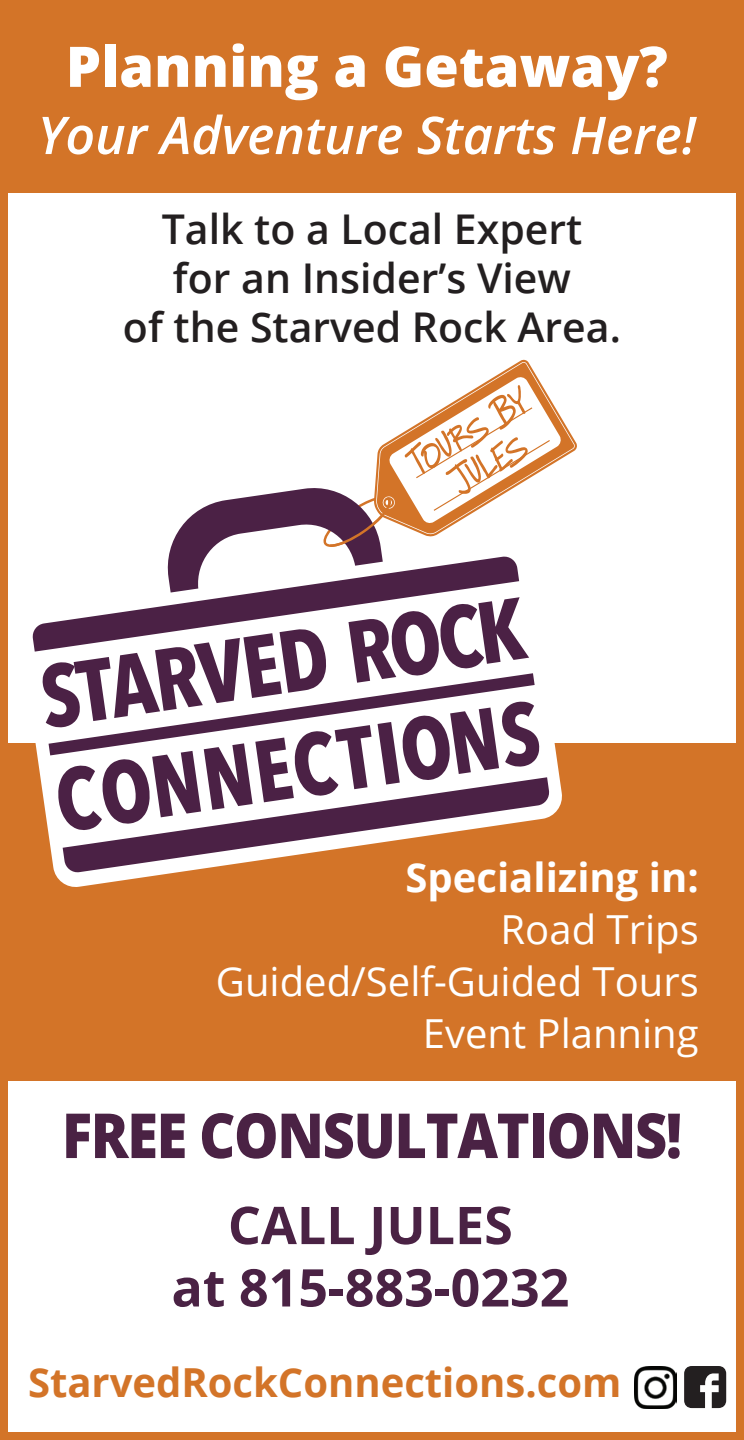
<style>
.page{position:relative;width:744px;height:1440px;background:#fff}
.page>*{position:absolute;margin:0;border:0;box-sizing:border-box;transform-origin:0 0}
.t1{font:800 62px "Open Sans";letter-spacing:-.025em;color:#4a2244;scale:.9 1}
.t2{font:800 56px "Open Sans";color:#fff}
.t3{font:italic 600 52px "Open Sans";color:#fff}
.t4{font:700 52px/62.4px "Open Sans";color:#4a2244;text-align:center}
.t5{font:600 40.8px/49.2px "Open Sans";color:#231f20;text-align:center}
.t6{font:40px/52px "Open Sans";color:#fff;text-align:right}
.t7{font:700 40px "Open Sans";color:#d37428}
.t8{font:700 40px "Open Sans";color:#fff}
</style>
<div class="page">
<div style="left:0;top:743px;width:744px;height:338px;background:#d37428"></div>
<svg style="left:35px;top:743px;width:137px;height:144px"></svg>
<svg style="left:63px;top:830px;width:403px;height:43px"></svg>
<svg style="left:32px;top:624px;width:10px;height:28px"></svg>
<svg style="left:42px;top:359px;width:535px;height:471px"></svg>
<div style="left:0;top:0;width:744px;height:1440px;border:8px solid #d37428"></div>
<svg style="left:684px;top:1366px;width:42px;height:42px"></svg>
<div style="left:0;top:0;width:744px;height:193px;background:#d37428"></div>
<img style="left:635px;top:1366px;width:42px;height:42px">
<h2 class="t2" style="left:66px;top:24px;width:604px">Planning a Getaway?</h2>
<p class="t3" style="left:38px;top:100px;width:660px">Your Adventure Starts Here!</p>
<p class="t5" style="left:123px;top:204px;width:499px">Talk to a Local Expert<br>for an Insider’s View<br>of the Starved Rock Area.</p>
<p class="t8" style="left:406px;top:849px;width:295px">Specializing in:</p>
<p class="t6" style="left:216px;top:903px;width:484px">Road Trips<br>Guided/Self-Guided Tours<br>Event Planning</p>
<h1 class="t1" style="left:62px;top:1088px;width:691px">FREE CONSULTATIONS!</h1>
<p class="t4" style="left:171px;top:1193px;width:399px">CALL JULES<br>at 815-883-0232</p>
<p class="t7" style="left:28px;top:1354px;width:595px">StarvedRockConnections.com</p>
</div>
